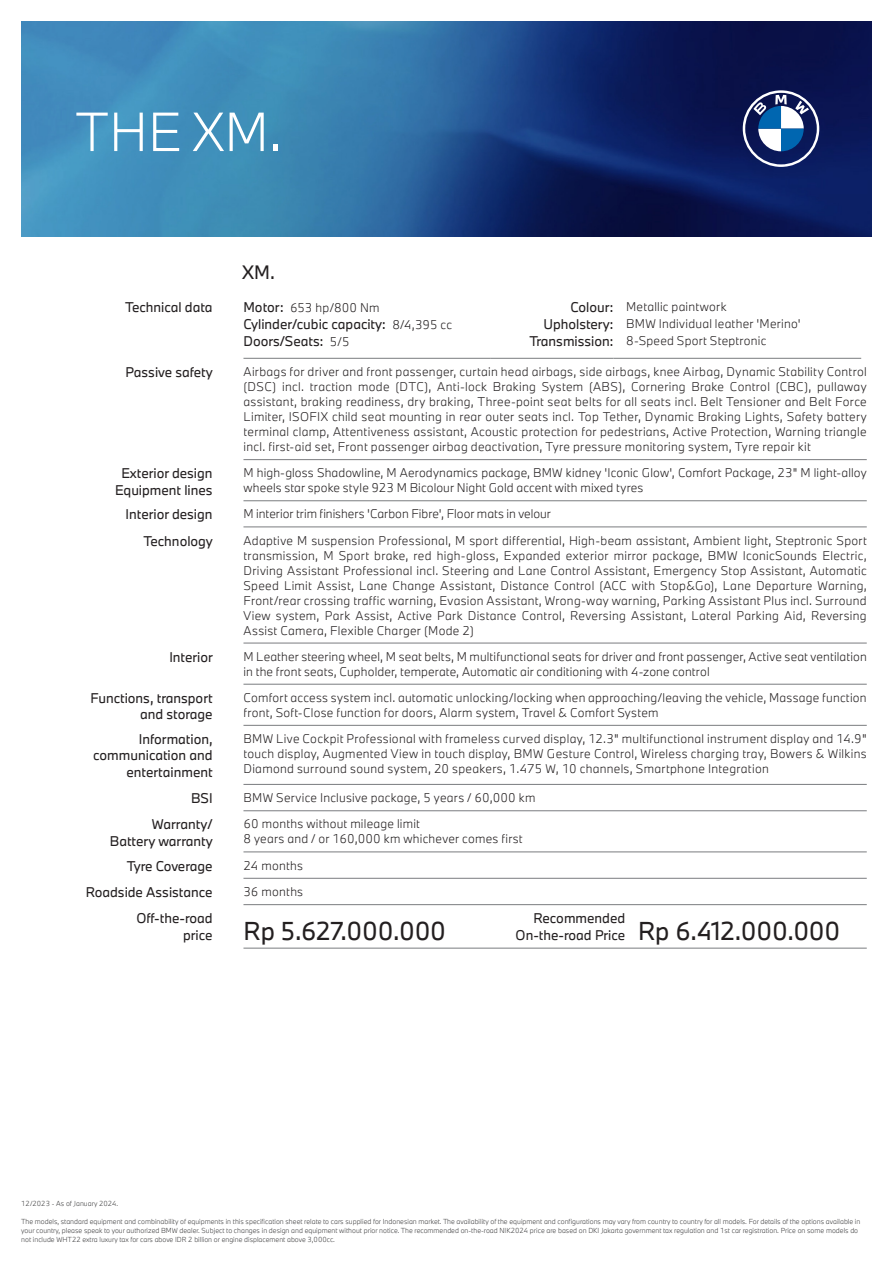
<style>
.page{position:relative;width:893px;height:1263px;background:#fff}
.page>*{position:absolute;margin:0;border:0;box-sizing:border-box;transform-origin:0 0}
.t1{font:300 51px "BMW Type Next Pro";color:#fff}
.t2{font:24px "BMW Type Next";letter-spacing:-.01em;color:#231f20}
.t3{font:18px "BMW Type Next";color:#231f20}
.t4{font:13.05px/16.4px "BMW Type Next";color:#231f20;text-align:right}
.t5{font:300 11.7px/15px "BMW Type Next";letter-spacing:.02em;color:#231f20;text-align:justify}
.t6{font:300 11.7px "BMW Type Next";color:#231f20}
.t7{font:300 6.75px/9px "BMW Type Next";color:#3e3e3f}
.s1{font-weight:400;font-size:13.05px}
.s2{font-weight:300;font-size:11.7px}
</style>
<div class="page">
<img style="left:21px;top:21px;width:851px;height:215px">
<svg style="left:743px;top:90px;width:76px;height:77px"></svg>
<hr style="left:243px;top:878px;width:624px;height:1px;background:#7a7c7f">
<hr style="left:243px;top:904px;width:624px;height:1px;background:#7a7c7f">
<hr style="left:243px;top:948px;width:624px;height:1px;background:#7a7c7f">
<hr style="left:243px;top:459px;width:624px;height:1px;background:#7a7c7f">
<hr style="left:243px;top:500px;width:624px;height:1px;background:#7a7c7f">
<hr style="left:243px;top:527px;width:624px;height:1px;background:#7a7c7f">
<hr style="left:243px;top:643px;width:624px;height:1px;background:#7a7c7f">
<hr style="left:243px;top:684px;width:624px;height:1px;background:#7a7c7f">
<hr style="left:243px;top:725px;width:624px;height:1px;background:#7a7c7f">
<hr style="left:243px;top:784px;width:624px;height:1px;background:#7a7c7f">
<hr style="left:243px;top:810px;width:624px;height:1px;background:#7a7c7f">
<hr style="left:243px;top:852px;width:624px;height:1px;background:#7a7c7f">
<hr style="left:243px;top:358px;width:247px;height:1px;background:#7a7c7f">
<hr style="left:490px;top:358px;width:123px;height:1px;background:#7a7c7f">
<hr style="left:613px;top:358px;width:248px;height:1px;background:#7a7c7f">
<p class="t1" style="left:75px;top:95px;width:208px">THE XM.</p>
<p class="t3" style="left:242px;top:259px;width:34px">XM.</p>
<p class="t4" style="left:125px;top:299px;width:89px">Technical data</p>
<p class="t5" style="left:243px;top:300px;width:138px"><span class="s1">Motor:</span> 653 hp/800 Nm</p>
<p class="t4" style="left:570px;top:299px;width:44px">Colour:</p>
<p class="t5" style="left:626px;top:299px;width:102px">Metallic paintwork</p>
<p class="t4" style="left:243px;top:316px;width:210px">Cylinder/cubic capacity: <span class="s2">8/4,395 cc</span></p>
<p class="t4" style="left:543px;top:316px;width:72px">Upholstery:</p>
<p class="t5" style="left:626px;top:316px;width:176px">BMW Individual leather 'Merino'</p>
<p class="t4" style="left:243px;top:333px;width:108px">Doors/Seats: <span class="s2">5/5</span></p>
<p class="t4" style="left:529px;top:333px;width:86px">Transmission:</p>
<p class="t5" style="left:626px;top:333px;width:142px">8-Speed Sport Steptronic</p>
<p class="t4" style="left:126px;top:364px;width:89px">Passive safety</p>
<p class="t5" style="left:243px;top:364px;width:625px">Airbags for driver and front passenger, curtain head airbags, side airbags, knee Airbag, Dynamic Stability Control (DSC) incl. traction mode (DTC), Anti-lock Braking System (ABS), Cornering Brake Control (CBC), pullaway assistant, braking readiness, dry braking, Three-point seat belts for all seats incl. Belt Tensioner and Belt Force Limiter, ISOFIX child seat mounting in rear outer seats incl. Top Tether, Dynamic Braking Lights, Safety battery terminal clamp, Attentiveness assistant, Acoustic protection for pedestrians, Active Protection, Warning triangle incl. first-aid set, Front passenger airbag deactivation, Tyre pressure monitoring system, Tyre repair kit</p>
<p class="t4" style="left:121px;top:465px;width:93px">Exterior design</p>
<p class="t4" style="left:115px;top:481px;width:99px">Equipment lines</p>
<p class="t5" style="left:243px;top:465px;width:625px">M high-gloss Shadowline, M Aerodynamics package, BMW kidney 'Iconic Glow', Comfort Package, 23" M light-alloy wheels star spoke style 923 M Bicolour Night Gold accent with mixed tyres</p>
<p class="t4" style="left:126px;top:506px;width:89px">Interior design</p>
<p class="t6" style="left:243px;top:506px;width:309px">M interior trim finishers 'Carbon Fibre', Floor mats in velour</p>
<p class="t4" style="left:144px;top:532px;width:71px">Technology</p>
<p class="t5" style="left:243px;top:532px;width:625px">Adaptive M suspension Professional, M sport differential, High-beam assistant, Ambient light, Steptronic Sport transmission, M Sport brake, red high-gloss, Expanded exterior mirror package, BMW IconicSounds Electric, Driving Assistant Professional incl. Steering and Lane Control Assistant, Emergency Stop Assistant, Automatic Speed Limit Assist, Lane Change Assistant, Distance Control (ACC with Stop&amp;Go), Lane Departure Warning, Front/rear crossing traffic warning, Evasion Assistant, Wrong-way warning, Parking Assistant Plus incl. Surround View system, Park Assist, Active Park Distance Control, Reversing Assistant, Lateral Parking Aid, Reversing Assist Camera, Flexible Charger (Mode 2)</p>
<p class="t4" style="left:169px;top:648px;width:45px">Interior</p>
<p class="t5" style="left:243px;top:649px;width:625px">M Leather steering wheel, M seat belts, M multifunctional seats for driver and front passenger, Active seat ventilation in the front seats, Cupholder, temperate, Automatic air conditioning with 4-zone control</p>
<p class="t4" style="left:91px;top:689px;width:123px">Functions, transport</p>
<p class="t4" style="left:140px;top:706px;width:74px">and storage</p>
<p class="t5" style="left:243px;top:690px;width:625px">Comfort access system incl. automatic unlocking/locking when approaching/leaving the vehicle, Massage function front, Soft-Close function for doors, Alarm system, Travel &amp; Comfort System</p>
<p class="t4" style="left:93px;top:731px;width:121px">Information, communication and entertainment</p>
<p class="t5" style="left:243px;top:731px;width:625px">BMW Live Cockpit Professional with frameless curved display, 12.3" multifunctional instrument display and 14.9" touch display, Augmented View in touch display, BMW Gesture Control, Wireless charging tray, Bowers &amp; Wilkins Diamond surround sound system, 20 speakers, 1.475 W, 10 channels, Smartphone Integration</p>
<p class="t4" style="left:191px;top:790px;width:23px">BSI</p>
<p class="t5" style="left:243px;top:790px;width:294px">BMW Service Inclusive package, 5 years / 60,000 km</p>
<p class="t4" style="left:152px;top:816px;width:62px">Warranty/</p>
<p class="t4" style="left:110px;top:832px;width:105px">Battery warranty</p>
<p class="t5" style="left:243px;top:816px;width:178px">60 months without mileage limit</p>
<p class="t5" style="left:243px;top:831px;width:281px">8 years and / or 160,000 km whichever comes first</p>
<p class="t4" style="left:127px;top:857px;width:87px">Tyre Coverage</p>
<p class="t5" style="left:243px;top:857px;width:61px">24 months</p>
<p class="t4" style="left:86px;top:884px;width:128px">Roadside Assistance</p>
<p class="t5" style="left:243px;top:884px;width:61px">36 months</p>
<p class="t4" style="left:136px;top:910px;width:78px">Off-the-road</p>
<p class="t4" style="left:183px;top:926px;width:31px">price</p>
<p class="t2" style="left:243px;top:914px;width:204px">Rp 5.627.000.000</p>
<p class="t4" style="left:516px;top:910px;width:111px">Recommended<br>On-the-road Price</p>
<p class="t2" style="left:638px;top:914px;width:204px">Rp 6.412.000.000</p>
<p class="t7" style="left:21px;top:1198px;width:99px">12/2023 - As of January 2024.</p>
<p class="t7" style="left:21px;top:1216px;width:841px">The models, standard equipment and combinability of equipments in this specification sheet relate to cars supplied for Indonesian market. The availability of the equipment and configurations may vary from country to country for all models. For details of the options available in your country, please speak to your authorized BMW dealer. Subject to changes in design and equipment without prior notice. The recommended on-the-road NIK2024 price are based on DKI Jakarta government tax regulation and 1st car registration. Price on some models do not include WHT22 extra luxury tax for cars above IDR 2 billion or engine displacement above 3,000cc.</p>
</div>
